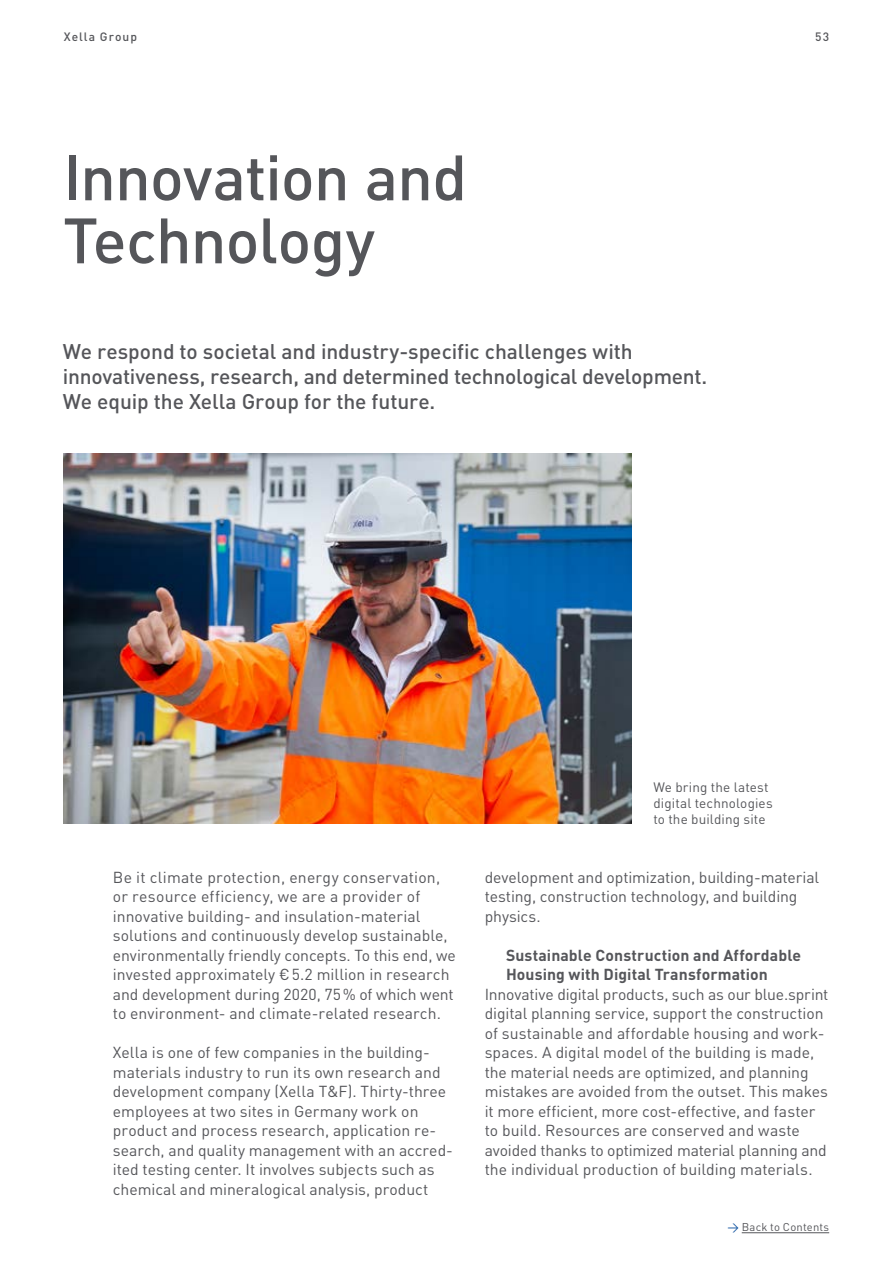
<style>
.page{position:relative;width:893px;height:1263px;background:#fff}
.page>*{position:absolute;margin:0;border:0;box-sizing:border-box;transform-origin:0 0}
.t1{font:500 63px/63px "DIN Pro";letter-spacing:-.015em;color:#55565a}
.t2{font:500 21px/25.2px "DIN Pro";letter-spacing:-.005em;color:#55565a}
.t3{font:15.75px/19.5px "DIN Pro";color:#55565a}
.t4{font:700 15.75px/19.5px "DIN Pro";letter-spacing:.005em;color:#55565a}
.t5{font:13.5px/16.2px "DIN Pro";letter-spacing:.01em;color:#55565a}
.t6{font:500 12px "DIN Pro";letter-spacing:.09em;color:#55565a}
.t7{font:11.25px "DIN Pro";letter-spacing:.02em;color:#55565a}
.s1{color:#00489a}
</style>
<div class="page">
<img style="left:64px;top:454px;width:567px;height:370px">
<hr style="left:742px;top:1232px;width:87px;height:1px;background:#55565a">
<p class="t6" style="left:64px;top:28px;width:75px">Xella Group</p>
<p class="t6" style="left:815px;top:28px;width:16px">53</p>
<h1 class="t1" style="left:63px;top:142px;width:406px">Innovation and<br>Technology</h1>
<h2 class="t2" style="left:63px;top:337px;width:646px">We respond to societal and industry-specific challenges with innovativeness, research, and determined technological development.<br>We equip the Xella Group for the future.</h2>
<p class="t3" style="left:113px;top:866px;width:345px">Be it climate protection, energy conservation, or resource efficiency, we are a provider of innovative building- and insulation-material solutions and continuously develop sustainable, environmentally friendly concepts. To this end, we invested approximately €5.2 million in research and development during 2020, 75% of which went to environment- and climate-related research.</p>
<p class="t3" style="left:113px;top:1042px;width:342px">Xella is one of few companies in the building&shy;materials industry to run its own research and development company (Xella T&amp;F). Thirty-three employees at two sites in Germany work on product and process research, application re&shy;search, and quality management with an accred&shy;ited testing center. It involves subjects such as chemical and mineralogical analysis, product</p>
<p class="t5" style="left:653px;top:778px;width:121px">We bring the latest digital technologies to the building site</p>
<p class="t3" style="left:485px;top:866px;width:336px">development and optimization, building-material testing, construction technology, and building physics.</p>
<p class="t4" style="left:506px;top:944px;width:297px">Sustainable Construction and Affordable<br>Housing with Digital Transformation</p>
<p class="t3" style="left:485px;top:983px;width:345px">Innovative digital products, such as our blue.sprint digital planning service, support the construction of sustainable and affordable housing and work&shy;spaces. A digital model of the building is made, the material needs are optimized, and planning mistakes are avoided from the outset. This makes it more efficient, more cost-effective, and faster to build. Resources are conserved and waste avoided thanks to optimized material planning and the individual production of building materials.</p>
<p class="t7" style="left:727px;top:1218px;width:103px"><span class="s1">→</span> Back to Contents</p>
</div>
